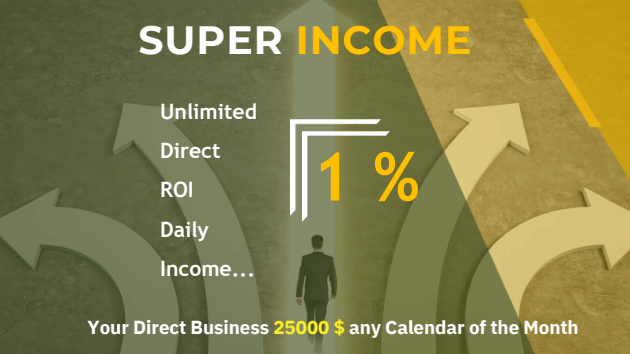
<style>
.page{position:relative;width:630px;height:354px;background:#fff}
.page>*{position:absolute;margin:0;border:0;box-sizing:border-box;transform-origin:0 0}
.t1{font:700 66.8px "Trebuchet MS";color:#ffc000}
.t2{font:700 39.6px "Montserrat";letter-spacing:.025em;color:#ffc000}
.t3{font:700 21.2px/39.2px "Trebuchet MS";color:#fff}
.t4{font:700 18.8px "IBM Plex Sans";letter-spacing:-.005em;color:#fff}
.s1{color:#fff}
.s2{color:#fcee21}
</style>
<div class="page">
<img style="left:0;top:0;width:630px;height:354px">
<img style="left:291px;top:119px;width:90px;height:96px">
<img style="left:303px;top:131px;width:87px;height:90px">
<h2 class="t2" style="left:138px;top:15px;width:335px"><span class="s1">SUPER</span> INCOME</h2>
<h3 class="t3" style="left:160px;top:92px;width:98px">Unlimited<br>Direct<br>ROI<br>Daily<br>Income...</h3>
<p class="t1" style="left:312px;top:138px;width:109px">1 %</p>
<p class="t4" style="left:88px;top:315px;width:493px">Your Direct Business <span class="s2">25000 $</span> any Calendar of the Month</p>
</div>
